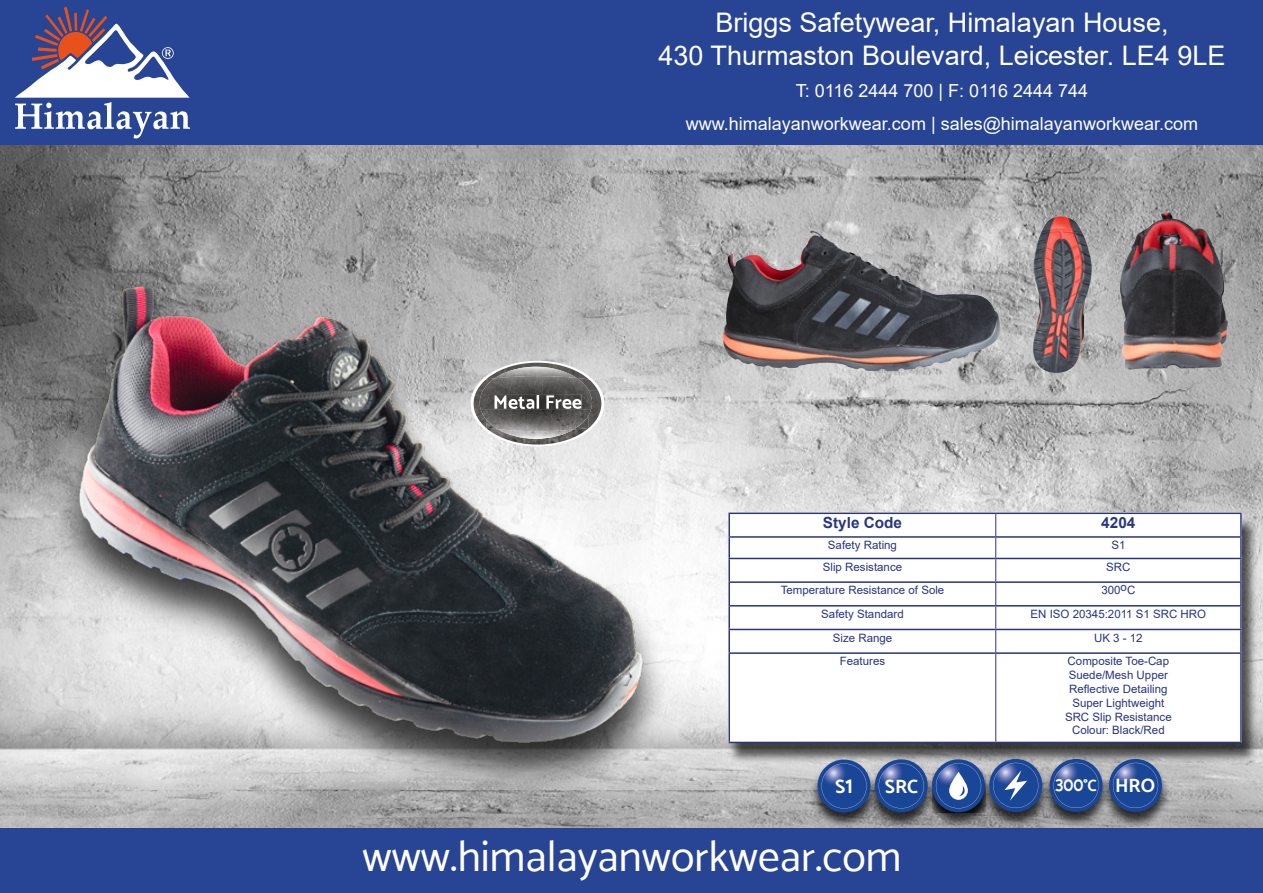
<style>
.page{position:relative;width:1263px;height:893px;background:#fff}
.page>*{position:absolute;margin:0;border:0;box-sizing:border-box;transform-origin:0 0}
.t1{font:43.5px "Catamaran";color:#fff}
.t2{font:27px/32.4px "Arial";color:#fff;text-align:center}
.t3{font:700 19.35px "Catamaran";color:#fff}
.t4{font:18px/32.1px "Arial";color:#fff;text-align:center}
.t5{font:700 15.3px "Arial";color:#283583}
.t6{font:11.55px/13.8px "Arial";color:#283583;text-align:center}
.s1{font-size:23.85px}
.s2{font-size:19.2px}
.s3{font-size:20.4px}
.s4{font-size:16.5px}
</style>
<div class="page">
<img style="left:0;top:144px;width:1263px;height:684px">
<div style="left:0;top:0;width:1263px;height:144px;background:#284494"></div>
<svg style="left:15px;top:7px;width:175px;height:131px"></svg>
<div style="left:0;top:828px;width:1263px;height:65px;background:#284494"></div>
<div style="left:728px;top:517px;width:529px;height:247px;background:#000;opacity:.65"></div>
<div style="left:728px;top:513px;width:514px;height:230px;background:#fff"></div>
<hr style="left:728px;top:513px;width:268px;height:1px;background:#283583">
<hr style="left:728px;top:514px;width:2px;height:22px;background:#283583">
<hr style="left:996px;top:513px;width:246px;height:1px;background:#283583">
<hr style="left:1240px;top:514px;width:2px;height:22px;background:#283583">
<hr style="left:728px;top:536px;width:268px;height:2px;background:#283583">
<hr style="left:728px;top:538px;width:2px;height:20px;background:#283583">
<hr style="left:996px;top:536px;width:246px;height:2px;background:#283583">
<hr style="left:1240px;top:538px;width:2px;height:20px;background:#283583">
<hr style="left:728px;top:558px;width:268px;height:1px;background:#283583">
<hr style="left:728px;top:559px;width:2px;height:22px;background:#283583">
<hr style="left:996px;top:558px;width:246px;height:1px;background:#283583">
<hr style="left:1240px;top:559px;width:2px;height:22px;background:#283583">
<hr style="left:728px;top:581px;width:268px;height:2px;background:#283583">
<hr style="left:728px;top:583px;width:2px;height:22px;background:#283583">
<hr style="left:996px;top:581px;width:246px;height:2px;background:#283583">
<hr style="left:1240px;top:583px;width:2px;height:22px;background:#283583">
<hr style="left:728px;top:605px;width:268px;height:2px;background:#283583">
<hr style="left:728px;top:607px;width:2px;height:22px;background:#283583">
<hr style="left:996px;top:605px;width:246px;height:2px;background:#283583">
<hr style="left:1240px;top:607px;width:2px;height:22px;background:#283583">
<hr style="left:728px;top:629px;width:268px;height:1px;background:#283583">
<hr style="left:728px;top:630px;width:2px;height:22px;background:#283583">
<hr style="left:996px;top:629px;width:246px;height:1px;background:#283583">
<hr style="left:1240px;top:630px;width:2px;height:22px;background:#283583">
<hr style="left:728px;top:652px;width:268px;height:2px;background:#283583">
<hr style="left:728px;top:654px;width:2px;height:88px;background:#283583">
<hr style="left:996px;top:652px;width:246px;height:2px;background:#283583">
<hr style="left:1240px;top:654px;width:2px;height:88px;background:#283583">
<hr style="left:728px;top:742px;width:268px;height:1px;background:#283583">
<hr style="left:996px;top:742px;width:246px;height:1px;background:#283583">
<svg style="left:995px;top:514px;width:1px;height:138px"></svg>
<hr style="left:995px;top:654px;width:1px;height:88px;background:#283583">
<img style="left:0;top:145px;width:691px;height:683px">
<div style="left:809px;top:760px;width:70px;height:69px;background:#000;opacity:.75"></div>
<svg style="left:817px;top:759px;width:53px;height:53px"></svg>
<svg style="left:821px;top:763px;width:45px;height:46px;background:#30549c"></svg>
<div style="left:866px;top:760px;width:70px;height:69px;background:#000;opacity:.75"></div>
<svg style="left:875px;top:759px;width:53px;height:53px"></svg>
<svg style="left:879px;top:763px;width:45px;height:45px;background:#2f549c"></svg>
<div style="left:924px;top:760px;width:68px;height:69px;background:#000;opacity:.75"></div>
<div style="left:932px;top:760px;width:53px;height:52px;background:#000;opacity:.75"></div>
<svg style="left:932px;top:759px;width:53px;height:53px"></svg>
<svg style="left:936px;top:763px;width:45px;height:45px;background:#5371ac"></svg>
<div style="left:981px;top:760px;width:70px;height:68px;background:#000;opacity:.75"></div>
<svg style="left:989px;top:759px;width:53px;height:53px"></svg>
<svg style="left:993px;top:763px;width:45px;height:45px;background:#4263a4"></svg>
<div style="left:1041px;top:760px;width:70px;height:68px;background:#000;opacity:.75"></div>
<div style="left:1050px;top:759px;width:53px;height:53px;background:#1a4697;border-radius:50%"></div>
<svg style="left:1053px;top:763px;width:46px;height:45px"></svg>
<div style="left:1101px;top:760px;width:69px;height:68px;background:#000;opacity:.75"></div>
<div style="left:1109px;top:759px;width:53px;height:53px;background:#1a4697;border-radius:50%"></div>
<svg style="left:1113px;top:763px;width:45px;height:45px"></svg>
<svg style="left:471px;top:361px;width:133px;height:85px"></svg>
<svg style="left:525px;top:363px;width:13px;height:1px"></svg>
<img style="left:477px;top:378px;width:3px;height:13px">
<img style="left:592px;top:378px;width:6px;height:13px">
<img style="left:474px;top:391px;width:3px;height:17px">
<img style="left:592px;top:391px;width:9px;height:37px">
<img style="left:494px;top:367px;width:83px;height:9px">
<img style="left:498px;top:431px;width:75px;height:8px">
<img style="left:480px;top:376px;width:112px;height:55px">
<img style="left:495px;top:395px;width:86px;height:14px">
<img style="left:723px;top:230px;width:98px;height:130px">
<img style="left:1033px;top:216px;width:59px;height:157px">
<img style="left:1120px;top:212px;width:108px;height:158px">
<h2 class="t2" style="left:658px;top:6px;width:568px">Briggs Safetywear, Himalayan House,<br>430 Thurmaston Boulevard, Leicester. LE4 9LE</h2>
<h3 class="t4" style="left:686px;top:75px;width:514px">T: 0116 2444 700 | F: 0116 2444 744 www.himalayanworkwear.com | sales@himalayanworkwear.com</h3>
<h3 class="t5" style="left:823px;top:512px;width:81px">Style Code</h3>
<h3 class="t5" style="left:1101px;top:512px;width:36px">4204</h3>
<p class="t6" style="left:828px;top:538px;width:71px">Safety Rating</p>
<p class="t6" style="left:1111px;top:538px;width:16px">S1</p>
<p class="t6" style="left:823px;top:560px;width:81px">Slip Resistance</p>
<p class="t6" style="left:1106px;top:560px;width:26px">SRC</p>
<p class="t6" style="left:781px;top:583px;width:165px">Temperature Resistance of Sole</p>
<p class="t6" style="left:1101px;top:583px;width:35px">300oC</p>
<p class="t6" style="left:821px;top:607px;width:84px">Safety Standard</p>
<p class="t6" style="left:1030px;top:607px;width:177px">EN ISO 20345:2011 S1 SRC HRO</p>
<p class="t6" style="left:833px;top:631px;width:61px">Size Range</p>
<p class="t6" style="left:1094px;top:631px;width:50px">UK 3 - 12</p>
<p class="t6" style="left:840px;top:654px;width:47px">Features</p>
<p class="t6" style="left:1065px;top:654px;width:108px">Composite Toe-Cap<br>Suede/Mesh Upper<br>Reflective Detailing<br>Super Lightweight<br>SRC Slip Resistance<br>Colour: Black/Red</p>
<h3 class="t3" style="left:835px;top:773px;width:19px">S<span class="s1">1</span></h3>
<h3 class="t3" style="left:885px;top:773px;width:35px">SRC</h3>
<h3 class="t3" style="left:1055px;top:773px;width:101px"><span class="s2">3</span><span class="s3">00</span><span class="s4">°C</span> HRO</h3>
<h1 class="t1" style="left:362px;top:830px;width:540px">www.himalayanworkwear.com</h1>
</div>
